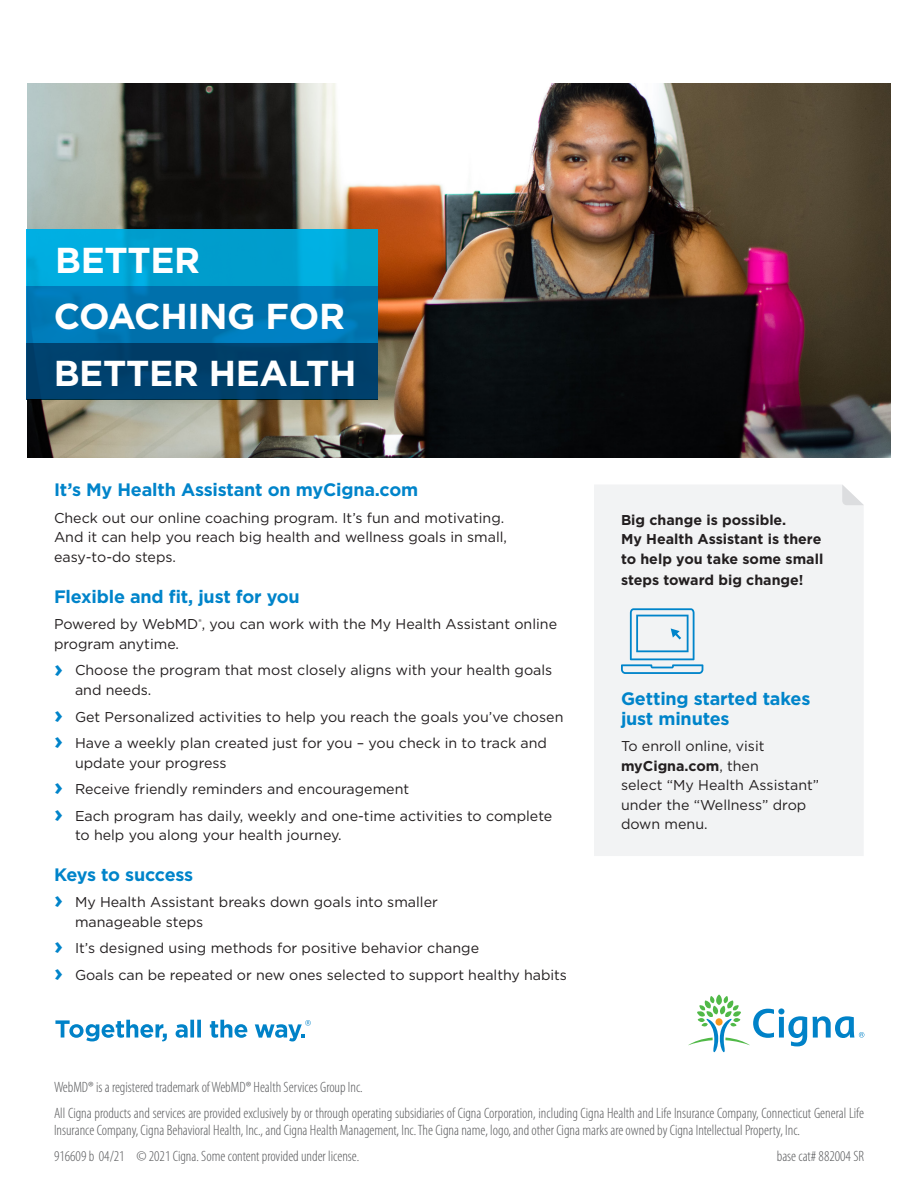
<style>
.page{position:relative;width:918px;height:1188px;background:#fff}
.page>*{position:absolute;margin:0;border:0;box-sizing:border-box;transform-origin:0 0}
.Headline_2_bars_phot{font:700 36px "Gotham";letter-spacing:-.01em;color:#fff}
.Subhead_body_bold_12{font:700 18px "Gotham";letter-spacing:-.01em;color:#0084ca}
.Bullet_copy_book_9_5{font:700 18px/19.5px "Gotham";letter-spacing:-.01em;color:#0084ca}
.Legal_copy_Cat{font:300 condensed 15px/16.5px "Myriad Pro";color:#57585a}
.Body_copy__book_9_5{font:14.25px/19.5px "Gotham";color:#231f20}
.Bullet_copy_book_9_5-2{font:14.25px/19.5px "Gotham";color:#231f20}
.Bullet_copy_book_9_5-3{font:700 14.25px/19.5px "Gotham";color:#231f20}
.s1{font-weight:700;font-size:24px;color:#0084ca}
.s2{font-weight:700}
</style>
<div class="page">
<div style="left:594px;top:485px;width:270px;height:371px;background:#f2f3f4"></div>
<svg style="left:842px;top:485px;width:22px;height:20px"></svg>
<svg style="left:621px;top:608px;width:82px;height:66px"></svg>
<svg style="left:55px;top:1020px;width:112px;height:21px"></svg>
<svg style="left:176px;top:1020px;width:25px;height:18px"></svg>
<svg style="left:210px;top:1020px;width:37px;height:18px"></svg>
<svg style="left:255px;top:1020px;width:56px;height:21px"></svg>
<svg style="left:688px;top:995px;width:176px;height:57px"></svg>
<img style="left:27px;top:83px;width:864px;height:374px">
<svg style="left:27px;top:286px;width:351px;height:57px;background:#0076b3"></svg>
<div style="left:27px;top:343px;width:351px;height:56px;background:#00416b"></div>
<svg style="left:27px;top:230px;width:351px;height:56px;background:#00a4d4"></svg>
<p class="Headline_2_bars_phot" style="left:55px;top:236px;width:147px">BETTER</p>
<p class="Headline_2_bars_phot" style="left:54px;top:293px;width:293px">COACHING FOR</p>
<p class="Headline_2_bars_phot" style="left:54px;top:349px;width:304px">BETTER HEALTH</p>
<p class="Subhead_body_bold_12" style="left:54px;top:478px;width:366px">It’s My Health Assistant on myCigna.com</p>
<p class="Body_copy__book_9_5" style="left:54px;top:508px;width:455px">Check out our online coaching program. It’s fun and motivating.<br>And it can help you reach big health and wellness goals in small, easy-to-do steps.</p>
<p class="Subhead_body_bold_12" style="left:54px;top:585px;width:247px">Flexible and fit, just for you</p>
<p class="Body_copy__book_9_5" style="left:54px;top:614px;width:505px">Powered by WebMD<sup>®</sup>, you can work with the My Health Assistant online program anytime.</p>
<p class="Body_copy__book_9_5" style="left:75px;top:660px;width:479px;text-indent:-21px"><span class="s1">›</span> Choose the program that most closely aligns with your health goals and needs.</p>
<p class="Body_copy__book_9_5" style="left:54px;top:706px;width:511px"><span class="s1">›</span> Get Personalized activities to help you reach the goals you’ve chosen</p>
<p class="Body_copy__book_9_5" style="left:75px;top:733px;width:474px;text-indent:-21px"><span class="s1">›</span> Have a weekly plan created just for you – you check in to track and update your progress</p>
<p class="Body_copy__book_9_5" style="left:54px;top:779px;width:357px"><span class="s1">›</span> Receive friendly reminders and encouragement</p>
<p class="Body_copy__book_9_5" style="left:75px;top:805px;width:479px;text-indent:-21px"><span class="s1">›</span> Each program has daily, weekly and one-time activities to complete to help you along your health journey.</p>
<p class="Subhead_body_bold_12" style="left:54px;top:862px;width:141px">Keys to success</p>
<p class="Body_copy__book_9_5" style="left:75px;top:892px;width:364px;text-indent:-21px"><span class="s1">›</span> My Health Assistant breaks down goals into smaller manageable steps</p>
<p class="Body_copy__book_9_5" style="left:54px;top:938px;width:427px"><span class="s1">›</span> It’s designed using methods for positive behavior change</p>
<p class="Body_copy__book_9_5" style="left:54px;top:964px;width:515px"><span class="s1">›</span> Goals can be repeated or new ones selected to support healthy habits</p>
<p class="Bullet_copy_book_9_5-3" style="left:621px;top:510px;width:204px">Big change is possible.<br>My Health Assistant is there to help you take some small</p>
<p class="Bullet_copy_book_9_5-3" style="left:621px;top:570px;width:184px">steps toward big change!</p>
<p class="Bullet_copy_book_9_5" style="left:621px;top:689px;width:191px">Getting started takes just minutes</p>
<p class="Bullet_copy_book_9_5-2" style="left:621px;top:736px;width:200px">To enroll online, visit <span class="s2">myCigna.com</span>, then<br>select “My Health Assistant” under the “Wellness” drop down menu.</p>
<p class="Legal_copy_Cat" style="left:54px;top:1080px;width:310px">WebMD® is a registered trademark of WebMD® Health Services Group Inc.</p>
<p class="Legal_copy_Cat" style="left:54px;top:1105px;width:812px">All Cigna products and services are provided exclusively by or through operating subsidiaries of Cigna Corporation, including Cigna Health and Life Insurance Company, Connecticut General Life<br>Insurance Company, Cigna Behavioral Health, Inc., and Cigna Health Management, Inc. The Cigna name, logo, and other Cigna marks are owned by Cigna Intellectual Property, Inc.</p>
<p class="Legal_copy_Cat" style="left:54px;top:1148px;width:307px">916609 b 04/21 © 2021 Cigna. Some content provided under license.</p>
<p class="Legal_copy_Cat" style="left:777px;top:1148px;width:89px">base cat# 882004 SR</p>
</div>
